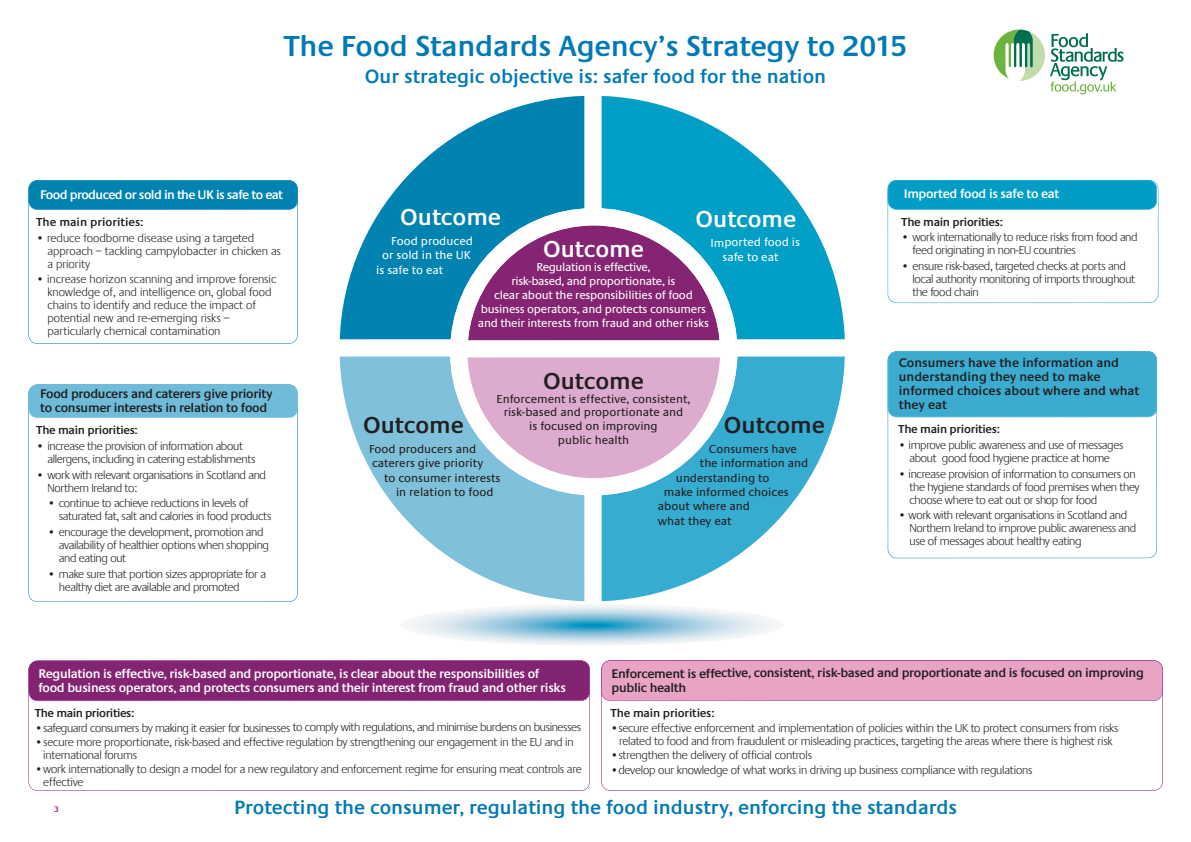
<style>
.page{position:relative;width:1191px;height:842px;background:#fff}
.page>*{position:absolute;margin:0;border:0;box-sizing:border-box;transform-origin:0 0}
.t1{font:600 30px "Praxis EF";letter-spacing:-.005em;color:#007ab6}
.t2{font:600 24px "Praxis EF";color:#fff}
.t3{font:600 24px "Praxis EF";color:#231f20}
.t4{font:600 20px "Praxis EF";color:#007ab6}
.t5{font:600 13px/14px "Praxis EF";letter-spacing:-.025em;color:#fff}
.t6{font:600 13px/14px "Praxis EF";letter-spacing:-.025em;color:#231f20}
.t7{font:600 13px/14px "Praxis EF";color:#231f20}
.t8{font:600 13px "Praxis EF";letter-spacing:-.045em;color:#fff}
.t9{font:300 12px/13px "Praxis EF";letter-spacing:-.025em;color:#231f20}
.t10{font:300 12px/13px "Praxis EF";color:#231f20}
.t11{font:12px/13.7px "Praxis EF";color:#231f20;text-align:center}
.t12{font:12px/14px "Praxis EF";letter-spacing:-.02em;color:#fff;text-align:center}
.t13{font:600 12px "Praxis EF";letter-spacing:-.025em;color:#231f20}
.t14{font:12px/14.4px "Praxis EF";color:#fff}
.t15{font:600 12px "Praxis EF";color:#231f20}
.t16{font:600 8.5px "Praxis EF";color:#99248e}
</style>
<div class="page">
<div style="left:602px;top:661px;width:560px;height:39px;background:#e9a3c4;border-radius:9px"></div>
<div style="left:601px;top:660px;width:561px;height:41px;border:1px solid #99248e;border-radius:9px"></div>
<svg style="left:993px;top:29px;width:130px;height:65px"></svg>
<div style="left:28px;top:180px;width:270px;height:164px;border:1px solid #0083b0;border-radius:9px"></div>
<div style="left:29px;top:181px;width:268px;height:28px;background:#0083b0;border-radius:9px"></div>
<div style="left:28px;top:180px;width:270px;height:30px;border:1px solid #0083b0;border-radius:9px"></div>
<div style="left:28px;top:384px;width:270px;height:218px;border:1px solid #007ab6;border-radius:9px"></div>
<div style="left:29px;top:385px;width:268px;height:33px;background:#6ebcda;border-radius:9px"></div>
<div style="left:28px;top:384px;width:270px;height:34px;border:1px solid #6ebcda;border-radius:9px"></div>
<div style="left:887px;top:180px;width:271px;height:123px;border:1px solid #019dc6;border-radius:9px"></div>
<div style="left:888px;top:180px;width:268px;height:29px;background:#019dc6;border-radius:9px"></div>
<div style="left:887px;top:180px;width:270px;height:30px;border:1px solid #019dc6;border-radius:9px"></div>
<div style="left:888px;top:352px;width:268px;height:65px;background:#3baccf;border-radius:9px"></div>
<div style="left:887px;top:351px;width:270px;height:66px;border:1px solid #3baccf;border-radius:9px"></div>
<svg style="left:339px;top:357px;width:245px;height:244px;fill:#7fc0db"></svg>
<svg style="left:339px;top:96px;width:245px;height:243px;fill:#0083b0"></svg>
<svg style="left:601px;top:357px;width:244px;height:244px;fill:#36acd0"></svg>
<svg style="left:601px;top:96px;width:244px;height:243px;fill:#019ec6"></svg>
<div style="left:459px;top:217px;width:270px;height:270px;background:#842472;border-radius:50%"></div>
<svg style="left:462px;top:357px;width:266px;height:126px;background:#cfb7d5"></svg>
<div style="left:450px;top:208px;width:287px;height:287px;border:17px solid #fff;border-radius:50%"></div>
<div style="left:458px;top:340px;width:268px;height:17px;background:#fff"></div>
<svg style="left:401px;top:604px;width:382px;height:42px"></svg>
<div style="left:29px;top:661px;width:560px;height:40px;background:#832472;border-radius:9px"></div>
<div style="left:28px;top:660px;width:562px;height:41px;border:1px solid #99248e;border-radius:9px"></div>
<h1 class="t1" style="left:283px;top:35px;width:625px">The Food Standards Agency’s Strategy to 2015</h1>
<h3 class="t4" style="left:365px;top:69px;width:463px">Our strategic objective is: safer food for the nation</h3>
<p class="t8" style="left:40px;top:189px;width:244px">Food produced or sold in the UK is safe to eat</p>
<p class="t15" style="left:36px;top:217px;width:109px">The main priorities:</p>
<p class="t10" style="left:47px;top:232px;width:235px;text-indent:-11px">• reduce foodborne disease using a targeted approach – tackling campylobacter in chicken as a priority</p>
<p class="t10" style="left:47px;top:274px;width:230px;text-indent:-11px">• increase horizon scanning and improve forensic knowledge of, and intelligence on, global food chains to identify and reduce the impact of potential new and re-emerging risks – particularly chemical contamination</p>
<p class="t6" style="left:40px;top:388px;width:234px">Food producers and caterers give priority to consumer interests in relation to food</p>
<p class="t13" style="left:36px;top:425px;width:103px">The main priorities:</p>
<p class="t9" style="left:47px;top:440px;width:209px;text-indent:-11px">• increase the provision of information about allergens, including in catering establishments</p>
<p class="t9" style="left:47px;top:469px;width:220px;text-indent:-11px">• work with relevant organisations in Scotland and<br>Northern Ireland to:</p>
<p class="t9" style="left:59px;top:498px;width:214px;text-indent:-11px">• continue to achieve reductions in levels of saturated fat, salt and calories in food products</p>
<p class="t9" style="left:59px;top:527px;width:212px;text-indent:-11px">• encourage the development, promotion and availability of healthier options when shopping and eating out</p>
<p class="t9" style="left:59px;top:569px;width:209px;text-indent:-11px">• make sure that portion sizes appropriate for a healthy diet are available and promoted</p>
<h2 class="t2" style="left:400px;top:208px;width:102px">Outcome</h2>
<p class="t14" style="left:391px;top:235px;width:83px">Food produced</p>
<p class="t14" style="left:382px;top:249px;width:90px">or sold in the UK</p>
<p class="t14" style="left:376px;top:263px;width:69px">is safe to eat</p>
<h2 class="t2" style="left:695px;top:210px;width:102px">Outcome</h2>
<p class="t14" style="left:722px;top:236px;width:79px;text-indent:-12px">Imported food is safe to eat</p>
<h2 class="t2" style="left:543px;top:240px;width:102px">Outcome</h2>
<p class="t12" style="left:478px;top:261px;width:232px">Regulation is effective,<br>risk-based, and proportionate, is<br>clear about the responsibilities of food business operators, and protects consumers and their interests from fraud and other risks</p>
<h2 class="t3" style="left:543px;top:372px;width:102px">Outcome</h2>
<p class="t11" style="left:496px;top:393px;width:195px">Enforcement is effective, consistent, risk-based and proportionate and<br>is focused on improving<br>public health</p>
<h2 class="t3" style="left:724px;top:416px;width:102px">Outcome</h2>
<p class="t11" style="left:709px;top:443px;width:89px">Consumers have</p>
<p class="t11" style="left:700px;top:457px;width:110px">the information and</p>
<p class="t11" style="left:676px;top:472px;width:95px">understanding to</p>
<p class="t11" style="left:664px;top:486px;width:126px">make informed choices</p>
<p class="t11" style="left:658px;top:500px;width:93px">about where and</p>
<p class="t11" style="left:658px;top:515px;width:75px">what they eat</p>
<h2 class="t3" style="left:363px;top:416px;width:102px">Outcome</h2>
<p class="t11" style="left:369px;top:443px;width:109px">Food producers and</p>
<p class="t11" style="left:372px;top:458px;width:113px">caterers give priority</p>
<p class="t11" style="left:384px;top:472px;width:118px">to consumer interests</p>
<p class="t11" style="left:396px;top:486px;width:99px">in relation to food</p>
<p class="t5" style="left:903px;top:188px;width:157px">Imported food is safe to eat</p>
<p class="t13" style="left:901px;top:217px;width:103px">The main priorities:</p>
<p class="t9" style="left:912px;top:232px;width:227px;text-indent:-11px">• work internationally to reduce risks from food and feed originating in non-EU countries</p>
<p class="t9" style="left:912px;top:261px;width:224px;text-indent:-11px">• ensure risk-based, targeted checks at ports and local authority monitoring of imports throughout the food chain</p>
<p class="t7" style="left:899px;top:356px;width:242px">Consumers have the information and understanding they need to make informed choices about where and what they eat</p>
<p class="t13" style="left:898px;top:424px;width:103px">The main priorities:</p>
<p class="t9" style="left:898px;top:439px;width:227px;text-align:center">• improve public awareness and use of messages about good food hygiene practice at home</p>
<p class="t9" style="left:909px;top:468px;width:232px;text-indent:-11px">• increase provision of information to consumers on the hygiene standards of food premises when they choose where to eat out or shop for food</p>
<p class="t9" style="left:909px;top:510px;width:228px;text-indent:-11px">• work with relevant organisations in Scotland and<br>Northern Ireland to improve public awareness and use of messages about healthy eating</p>
<p class="t5" style="left:38px;top:667px;width:529px">Regulation is effective, risk-based and proportionate, is clear about the responsibilities of food business operators, and protects consumers and their interest from fraud and other risks</p>
<p class="t13" style="left:35px;top:708px;width:101px">The main priorities:</p>
<p class="t9" style="left:35px;top:722px;width:548px">•safeguard consumers by making it easier for businesses to comply with regulations, and minimise burdens on businesses</p>
<p class="t9" style="left:43px;top:737px;width:532px;line-height:12.5px;text-indent:-9px">•secure more proportionate, risk-based and effective regulation by strengthening our engagement in the EU and in international forums</p>
<p class="t9" style="left:43px;top:764px;width:540px;line-height:12.5px;text-indent:-9px">•work internationally to design a model for a new regulatory and enforcement regime for ensuring meat controls are effective</p>
<p class="t6" style="left:611px;top:667px;width:534px">Enforcement is effective, consistent, risk-based and proportionate and is focused on improving public health</p>
<p class="t13" style="left:610px;top:709px;width:105px">The main priorities:</p>
<p class="t9" style="left:610px;top:723px;width:509px;line-height:12.5px;text-align:center">•secure effective enforcement and implementation of policies within the UK to protect consumers from risks related to food and from fraudulent or misleading practices, targeting the areas where there is highest risk</p>
<p class="t9" style="left:610px;top:750px;width:203px">•strengthen the delivery of official controls</p>
<p class="t9" style="left:610px;top:764px;width:423px">•develop our knowledge of what works in driving up business compliance with regulations</p>
<p class="t16" style="left:54px;top:806px;width:6px">3</p>
<h3 class="t4" style="left:234px;top:800px;width:724px">Protecting the consumer, regulating the food industry, enforcing the standards</h3>
</div>
